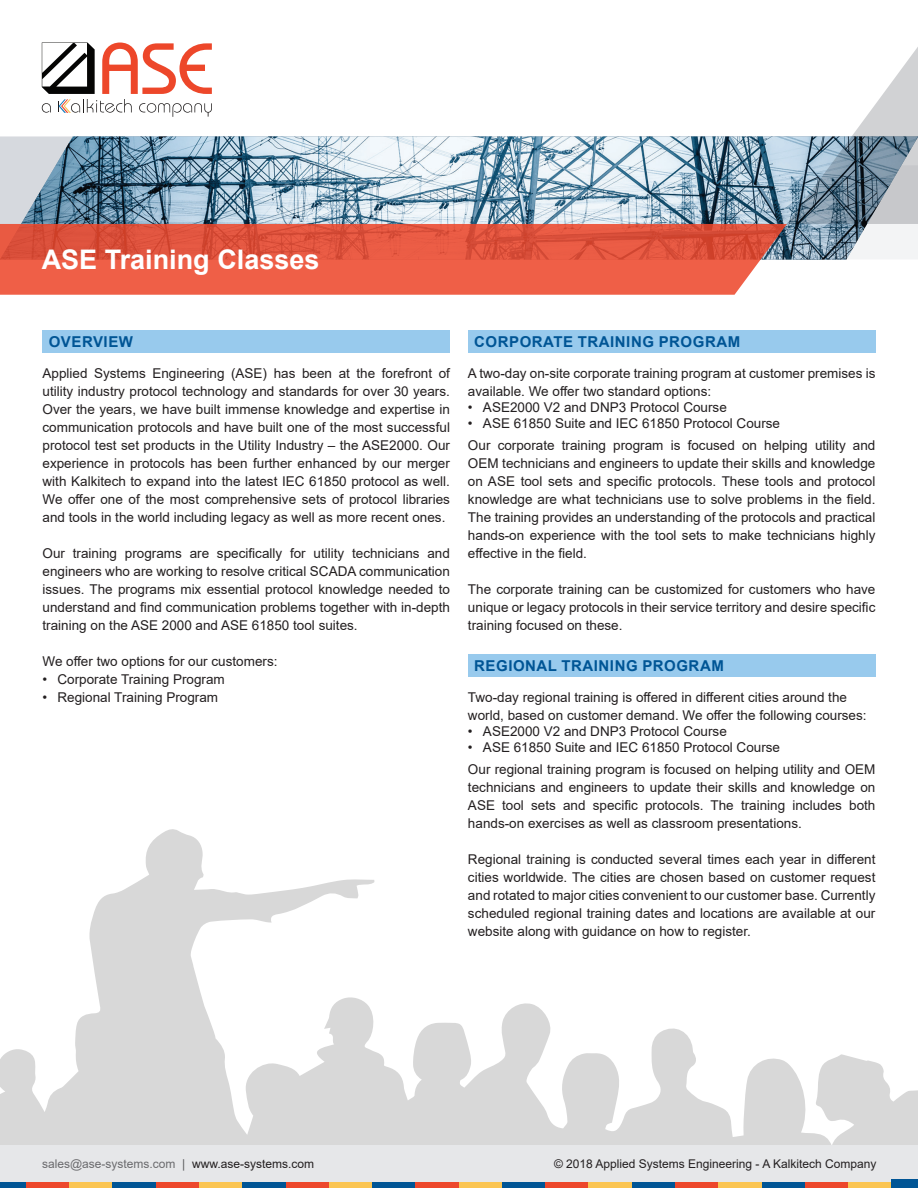
<style>
.page{position:relative;width:918px;height:1188px;background:#fff}
.page>*{position:absolute;margin:0;border:0;box-sizing:border-box;transform-origin:0 0}
.t1{font:700 27px "Arial";color:#fff}
.Headline-3{font:700 15px "Arial";letter-spacing:.035em;color:#005595}
.Body_text{font:13.5px/18px "Arial";color:#231f20;text-align:justify}
.t2{font:12px "Arial";color:#231f20}
.t3{font:12px "Arial";color:#6b6b6e}
.s1{color:#57585a}
.s2{color:#231f20}
</style>
<div class="page">
<div style="left:0;top:1182px;width:26px;height:6px;background:#005595"></div>
<div style="left:26px;top:1182px;width:44px;height:6px;background:#ed472b"></div>
<div style="left:70px;top:1182px;width:43px;height:6px;background:#fbc552"></div>
<div style="left:113px;top:1182px;width:43px;height:6px;background:#005595"></div>
<div style="left:156px;top:1182px;width:43px;height:6px;background:#ed472b"></div>
<div style="left:199px;top:1182px;width:44px;height:6px;background:#fbc552"></div>
<div style="left:243px;top:1182px;width:43px;height:6px;background:#005595"></div>
<div style="left:286px;top:1182px;width:43px;height:6px;background:#ed472b"></div>
<div style="left:329px;top:1182px;width:43px;height:6px;background:#fbc552"></div>
<div style="left:372px;top:1182px;width:44px;height:6px;background:#005595"></div>
<div style="left:416px;top:1182px;width:43px;height:6px;background:#ed472b"></div>
<div style="left:459px;top:1182px;width:43px;height:6px;background:#fbc552"></div>
<div style="left:502px;top:1182px;width:44px;height:6px;background:#005595"></div>
<div style="left:546px;top:1182px;width:43px;height:6px;background:#ed472b"></div>
<div style="left:589px;top:1182px;width:43px;height:6px;background:#fbc552"></div>
<div style="left:632px;top:1182px;width:43px;height:6px;background:#005595"></div>
<div style="left:675px;top:1182px;width:44px;height:6px;background:#ed472b"></div>
<div style="left:719px;top:1182px;width:43px;height:6px;background:#fbc552"></div>
<div style="left:762px;top:1182px;width:43px;height:6px;background:#005595"></div>
<div style="left:805px;top:1182px;width:43px;height:6px;background:#ed472b"></div>
<div style="left:848px;top:1182px;width:44px;height:6px;background:#fbc552"></div>
<svg style="left:0;top:829px;width:918px;height:316px"></svg>
<div style="left:0;top:1145px;width:918px;height:37px;background:#e6e7e9"></div>
<div style="left:892px;top:1180px;width:26px;height:8px;background:#005595"></div>
<img style="left:0;top:136px;width:918px;height:124px">
<svg style="left:787px;top:47px;width:131px;height:177px"></svg>
<svg style="left:0;top:224px;width:787px;height:71px;fill:#ed5e47"></svg>
<svg style="left:42px;top:43px;width:170px;height:74px"></svg>
<div style="left:43px;top:330px;width:407px;height:23px;background:#98caed"></div>
<div style="left:468px;top:330px;width:407px;height:23px;background:#98caed"></div>
<div style="left:468px;top:654px;width:407px;height:23px;background:#98caed"></div>
<p class="t1" style="left:42px;top:241px;width:279px">ASE Training Classes</p>
<p class="Headline-3" style="left:49px;top:331px;width:86px">OVERVIEW</p>
<p class="Body_text" style="left:43px;top:364px;width:409px">Applied Systems Engineering (ASE) has been at the forefront of utility industry protocol technology and standards for over 30 years.<br>Over the years, we have built immense knowledge and expertise in communication protocols and have built one of the most successful protocol test set products in the Utility Industry – the ASE2000. Our experience in protocols has been further enhanced by our merger with Kalkitech to expand into the latest IEC 61850 protocol as well.<br>We offer one of the most comprehensive sets of protocol libraries and tools in the world including legacy as well as more recent ones.</p>
<p class="Body_text" style="left:43px;top:544px;width:409px">Our training programs are specifically for utility technicians and engineers who are working to resolve critical SCADA communication issues. The programs mix essential protocol knowledge needed to understand and find communication problems together with in-depth training on the ASE 2000 and ASE 61850 tool suites.</p>
<p class="Body_text" style="left:43px;top:652px;width:237px">We offer two options for our customers:</p>
<p class="Body_text" style="left:43px;top:670px;width:184px">• Corporate Training Program</p>
<p class="Body_text" style="left:43px;top:688px;width:177px">• Regional Training Program</p>
<p class="Headline-3" style="left:474px;top:331px;width:267px">CORPORATE TRAINING PROGRAM</p>
<p class="Body_text" style="left:468px;top:364px;width:409px">A two-day on-site corporate training program at customer premises is available. We offer two standard options:</p>
<p class="Body_text" style="left:468px;top:398px;width:260px">• ASE2000 V2 and DNP3 Protocol Course</p>
<p class="Body_text" style="left:468px;top:415px;width:314px">• ASE 61850 Suite and IEC 61850 Protocol Course</p>
<p class="Body_text" style="left:468px;top:436px;width:409px">Our corporate training program is focused on helping utility and OEM technicians and engineers to update their skills and knowledge on ASE tool sets and specific protocols. These tools and protocol knowledge are what technicians use to solve problems in the field.<br>The training provides an understanding of the protocols and practical hands-on experience with the tool sets to make technicians highly effective in the field.</p>
<p class="Body_text" style="left:468px;top:580px;width:409px">The corporate training can be customized for customers who have unique or legacy protocols in their service territory and desire specific training focused on these.</p>
<p class="Headline-3" style="left:474px;top:655px;width:251px">REGIONAL TRAINING PROGRAM</p>
<p class="Body_text" style="left:468px;top:688px;width:381px">Two-day regional training is offered in different cities around the</p>
<p class="Body_text" style="left:468px;top:706px;width:400px">world, based on customer demand. We offer the following courses:</p>
<p class="Body_text" style="left:468px;top:722px;width:260px">• ASE2000 V2 and DNP3 Protocol Course</p>
<p class="Body_text" style="left:468px;top:739px;width:314px">• ASE 61850 Suite and IEC 61850 Protocol Course</p>
<p class="Body_text" style="left:468px;top:760px;width:409px">Our regional training program is focused on helping utility and OEM technicians and engineers to update their skills and knowledge on ASE tool sets and specific protocols. The training includes both hands-on exercises as well as classroom presentations.</p>
<p class="Body_text" style="left:468px;top:850px;width:409px">Regional training is conducted several times each year in different cities worldwide. The cities are chosen based on customer request and rotated to major cities convenient to our customer base. Currently scheduled regional training dates and locations are available at our website along with guidance on how to register.</p>
<p class="t3" style="left:42px;top:1156px;width:274px">sales@ase-systems.com <span class="s1">|</span> <span class="s2">www.ase-systems.com</span></p>
<p class="t2" style="left:554px;top:1156px;width:324px">© 2018 Applied Systems Engineering - A Kalkitech Company</p>
</div>
